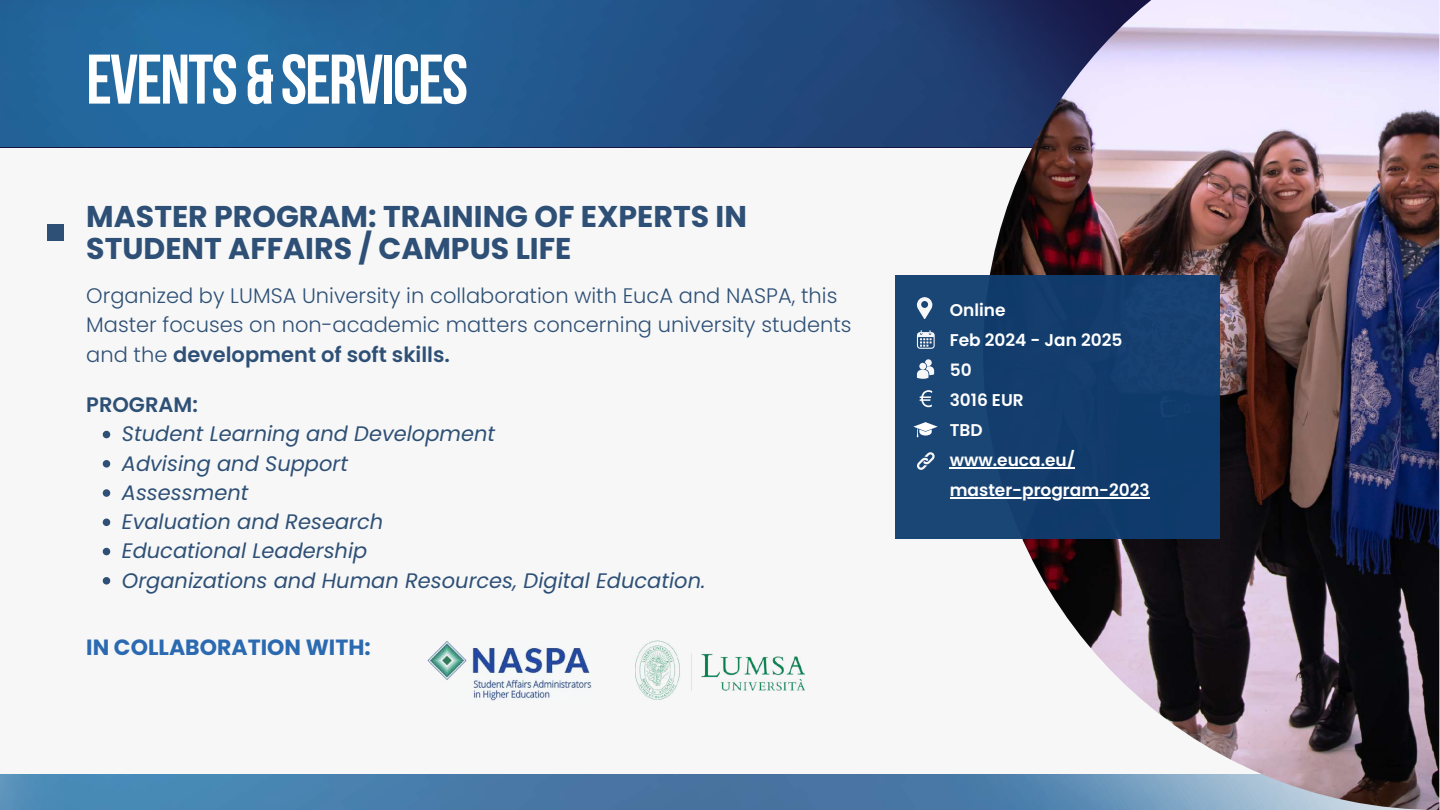
<style>
.page{position:relative;width:1440px;height:810px;background:#f7f7f7}
.page>*{position:absolute;margin:0;border:0;box-sizing:border-box;transform-origin:0 0}
.t1{font:70px "Bebas Neue Cyrillic";letter-spacing:-.025em;color:#fff}
.t2{font:700 30px/32.2px "Poppins";color:#2e5076}
.t3{font:700 22px "Poppins";color:#2b6ab0}
.t4{font:300 21px/29.2px "Poppins";color:#2e5076}
.t5{font:italic 21px/29.2px "Poppins";color:#2e5076}
.t6{font:600 21px "Poppins";color:#2e5076}
.t7{font:600 17px/30px "Poppins";color:#fff}
.s1{font-weight:600}
</style>
<div class="page">
<div style="left:47px;top:224px;width:17px;height:17px;background:#2e5076"></div>
<img style="left:0;top:0;width:983px;height:147px">
<img style="left:0;top:775px;width:1440px;height:35px">
<img style="left:983px;top:0;width:456px;height:810px">
<div style="left:895px;top:275px;width:325px;height:263px;background:#0f3d70"></div>
<hr style="left:950px;top:468px;width:125px;height:1px;background:#fff">
<hr style="left:950px;top:498px;width:200px;height:1px;background:#fff">
<svg style="left:917px;top:297px;width:15px;height:23px"></svg>
<svg style="left:917px;top:330px;width:18px;height:19px"></svg>
<svg style="left:917px;top:359px;width:17px;height:20px"></svg>
<svg style="left:917px;top:452px;width:18px;height:18px"></svg>
<img style="left:635px;top:640px;width:169px;height:59px">
<svg style="left:103px;top:431px;width:7px;height:7px"></svg>
<svg style="left:103px;top:460px;width:7px;height:8px"></svg>
<svg style="left:103px;top:489px;width:7px;height:8px"></svg>
<svg style="left:103px;top:519px;width:7px;height:7px"></svg>
<svg style="left:103px;top:548px;width:7px;height:7px"></svg>
<svg style="left:103px;top:577px;width:7px;height:8px"></svg>
<svg style="left:920px;top:390px;width:12px;height:17px"></svg>
<svg style="left:913px;top:422px;width:25px;height:15px"></svg>
<img style="left:427px;top:641px;width:165px;height:60px">
<h1 class="t1" style="left:86px;top:51px;width:383px">EVENTS&amp;SERVICES</h1>
<h2 class="t2" style="left:86px;top:200px;width:662px">MASTER PROGRAM: TRAINING OF EXPERTS IN<br>STUDENT AFFAIRS / CAMPUS LIFE</h2>
<p class="t4" style="left:86px;top:281px;width:767px">Organized by LUMSA University in collaboration with EucA and NASPA, this<br>Master focuses on non-academic matters concerning university students and the <span class="s1">development of soft skills.</span></p>
<p class="t6" style="left:86px;top:390px;width:113px">PROGRAM:</p>
<p class="t5" style="left:122px;top:419px;width:585px">Student Learning and Development<br>Advising and Support<br>Assessment<br>Evaluation and Research<br>Educational Leadership<br>Organizations and Human Resources, Digital Education.</p>
<p class="t3" style="left:86px;top:632px;width:286px">IN COLLABORATION WITH:</p>
<p class="t7" style="left:950px;top:295px;width:201px">Online<br>Feb 2024 - Jan 2025<br>50<br>3016 EUR<br>TBD<br>www.euca.eu/ master-program-2023</p>
</div>
